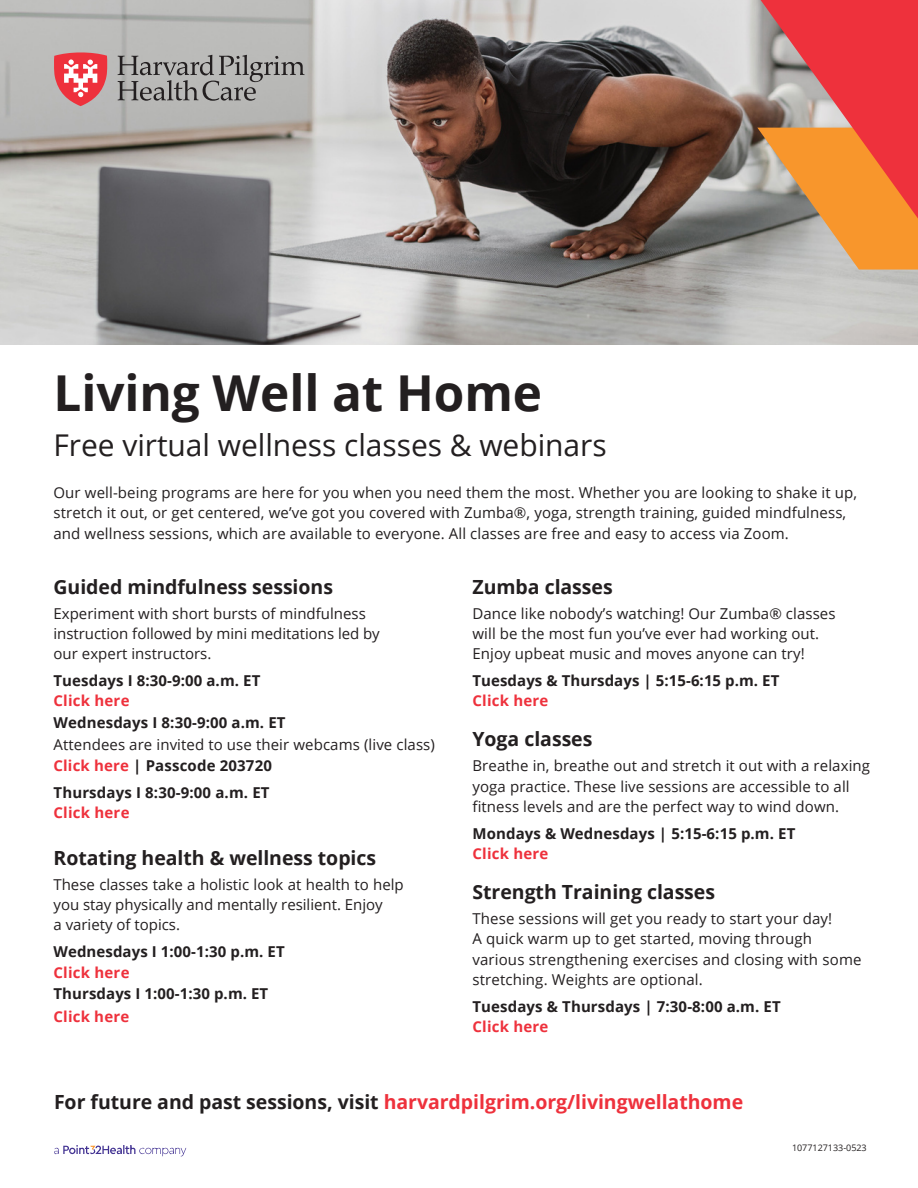
<style>
.page{position:relative;width:918px;height:1188px;background:#fff}
.page>*{position:absolute;margin:0;border:0;box-sizing:border-box;transform-origin:0 0}
.t1{font:700 49.5px "Open Sans";color:#231f20}
.t2{font:30px "Open Sans";color:#231f20}
.t3{font:700 19.5px "Open Sans";color:#231f20}
.t4{font:700 19.5px "Open Sans";color:#ee313c}
.t5{font:15px/20.2px "Open Sans";letter-spacing:.01em;color:#231f20}
.t6{font:700 15px/21.3px "Open Sans";letter-spacing:.01em;color:#231f20}
.t7{font:700 15px "Open Sans";letter-spacing:.015em;color:#ee313c}
.t8{font:9px "Open Sans";color:#231f20}
.s1{color:#ee313c}
.s2{font-weight:400}
.s3{color:#231f20}
</style>
<div class="page">
<img style="left:0;top:0;width:918px;height:344px">
<svg style="left:54px;top:1145px;width:132px;height:11px"></svg>
<svg style="left:118px;top:55px;width:187px;height:46px;background:#9a9998"></svg>
<svg style="left:54px;top:51px;width:54px;height:55px;background:#e4757b"></svg>
<svg style="left:757px;top:0;width:161px;height:270px;background:#da7256"></svg>
<h1 class="t1" style="left:54px;top:359px;width:490px">Living Well at Home</h1>
<h2 class="t2" style="left:54px;top:424px;width:555px">Free virtual wellness classes &amp; webinars</h2>
<h4 class="t5" style="left:54px;top:482px;width:805px">Our well-being programs are here for you when you need them the most. Whether you are looking to shake it up, stretch it out, or get centered, we’ve got you covered with Zumba®, yoga, strength training, guided mindfulness, and wellness sessions, which are available to everyone. All classes are free and easy to access via Zoom.</h4>
<h4 class="t3" style="left:54px;top:573px;width:281px">Guided mindfulness sessions</h4>
<h3 class="t5" style="left:54px;top:603px;width:328px">Experiment with short bursts of mindfulness instruction followed by mini meditations led by our expert instructors.</h3>
<h3 class="t6" style="left:54px;top:670px;width:383px">Tuesdays I 8:30-9:00 a.m. ET<br><span class="s1">Click here<br></span>Wednesdays I 8:30-9:00 a.m. ET<br><span class="s2">Attendees are invited to use their webcams (live class)</span></h3>
<h3 class="t6" style="left:54px;top:751px;width:220px;line-height:27px"><span class="s1">Click here</span> | Passcode 203720<br>Thursdays I 8:30-9:00 a.m. ET</h3>
<h4 class="t7" style="left:54px;top:802px;width:78px">Click here</h4>
<h3 class="t3" style="left:54px;top:844px;width:324px">Rotating health &amp; wellness topics</h3>
<h4 class="t5" style="left:54px;top:874px;width:352px">These classes take a holistic look at health to help you stay physically and mentally resilient. Enjoy<br>a variety of topics.</h4>
<h4 class="t6" style="left:54px;top:941px;width:233px">Wednesdays I 1:00-1:30 p.m. ET<br><span class="s1">Click here<br></span>Thursdays I 1:00-1:30 p.m. ET<br><span class="s1">Click here</span></h4>
<h3 class="t3" style="left:472px;top:573px;width:142px">Zumba classes</h3>
<h3 class="t5" style="left:472px;top:603px;width:365px">Dance like nobody’s watching! Our Zumba® classes will be the most fun you’ve ever had working out.<br>Enjoy upbeat music and moves anyone can try!</h3>
<h3 class="t6" style="left:472px;top:670px;width:308px;line-height:20.2px">Tuesdays &amp; Thursdays | 5:15-6:15 p.m. ET<br><span class="s1">Click here</span></h3>
<h4 class="t3" style="left:472px;top:726px;width:121px">Yoga classes</h4>
<h3 class="t5" style="left:472px;top:756px;width:399px">Breathe in, breathe out and stretch it out with a relaxing yoga practice. These live sessions are accessible to all fitness levels and are the perfect way to wind down.</h3>
<h3 class="t6" style="left:472px;top:823px;width:324px;line-height:20.2px">Mondays &amp; Wednesdays | 5:15-6:15 p.m. ET<br><span class="s1">Click here</span></h3>
<p class="t3" style="left:472px;top:878px;width:244px">Strength Training classes</p>
<h3 class="t5" style="left:472px;top:908px;width:391px">These sessions will get you ready to start your day!<br>A quick warm up to get started, moving through various strengthening exercises and closing with some stretching. Weights are optional.</h3>
<h3 class="t6" style="left:472px;top:995px;width:310px">Tuesdays &amp; Thursdays | 7:30-8:00 a.m. ET</h3>
<h4 class="t7" style="left:472px;top:1016px;width:78px">Click here</h4>
<p class="t4" style="left:54px;top:1088px;width:691px"><span class="s3">For future and past sessions, visit</span> harvardpilgrim.org/livingwellathome</p>
<p class="t8" style="left:792px;top:1141px;width:76px">1077127133-0523</p>
</div>
